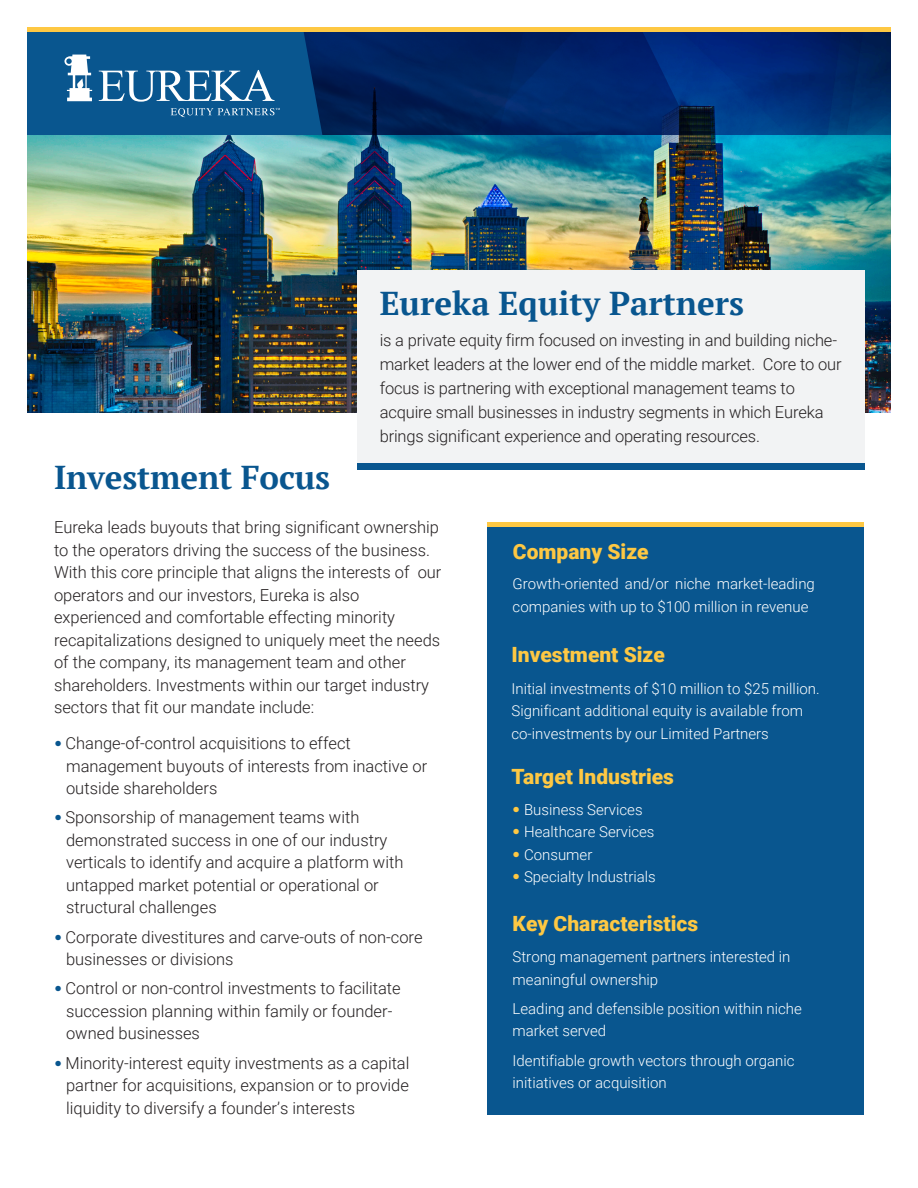
<style>
.page{position:relative;width:918px;height:1188px;background:#fff}
.page>*{position:absolute;margin:0;border:0;box-sizing:border-box;transform-origin:0 0}
.t1{font:700 33px "PT Serif";color:#09568f}
.t2{font:900 21px "Roboto";color:#fec843}
.t3{font:300 16.5px/22.5px "Roboto";color:#231f20}
.t4{font:300 15px/22.5px "Roboto";color:#fff}
.s1{font-family:"Helvetica";font-size:15px;color:#09568f}
.s2{font-family:"Helvetica";color:#fec843}
</style>
<div class="page">
<div style="left:488px;top:522px;width:376px;height:593px;background:#09568f"></div>
<img style="left:27px;top:32px;width:864px;height:381px">
<svg style="left:27px;top:32px;width:295px;height:103px"></svg>
<div style="left:357px;top:270px;width:508px;height:194px;background:#f2f3f4"></div>
<div style="left:357px;top:464px;width:508px;height:6px;background:#09568f"></div>
<hr style="left:27px;top:28px;width:864px;height:4px;background:#fec843">
<div style="left:488px;top:522px;width:376px;height:5px;background:#fec843"></div>
<p class="t1" style="left:380px;top:282px;width:366px">Eureka Equity Partners</p>
<p class="t3" style="left:380px;top:328px;width:463px;line-height:24px">is a private equity firm focused on investing in and building niche&shy;market leaders at the lower end of the middle market. Core to our focus is partnering with exceptional management teams to acquire small businesses in industry segments in which Eureka brings significant experience and operating resources.</p>
<p class="t1" style="left:54px;top:456px;width:278px">Investment Focus</p>
<p class="t3" style="left:54px;top:515px;width:389px">Eureka leads buyouts that bring significant ownership to the operators driving the success of the business.<br>With this core principle that aligns the interests of our operators and our investors, Eureka is also experienced and comfortable effecting minority recapitalizations designed to uniquely meet the needs of the company, its management team and other shareholders. Investments within our target industry sectors that fit our mandate include:</p>
<p class="t3" style="left:66px;top:731px;width:363px;text-indent:-12px"><span class="s1">•</span> Change-of-control acquisitions to effect management buyouts of interests from inactive or outside shareholders</p>
<p class="t3" style="left:66px;top:806px;width:339px;text-indent:-12px"><span class="s1">•</span> Sponsorship of management teams with demonstrated success in one of our industry verticals to identify and acquire a platform with untapped market potential or operational or structural challenges</p>
<p class="t3" style="left:66px;top:925px;width:358px;text-indent:-12px"><span class="s1">•</span> Corporate divestitures and carve-outs of non-core businesses or divisions</p>
<p class="t3" style="left:66px;top:977px;width:336px;text-indent:-12px"><span class="s1">•</span> Control or non-control investments to facilitate succession planning within family or founder&shy;owned businesses</p>
<p class="t3" style="left:66px;top:1051px;width:345px;text-align:justify;text-indent:-12px"><span class="s1">•</span> Minority-interest equity investments as a capital partner for acquisitions, expansion or to provide liquidity to diversify a founder’s interests</p>
<p class="t2" style="left:513px;top:537px;width:137px">Company Size</p>
<p class="t4" style="left:513px;top:572px;width:304px">Growth-oriented and/or niche market-leading companies with up to $100 million in revenue</p>
<p class="t2" style="left:512px;top:640px;width:155px">Investment Size</p>
<p class="t4" style="left:512px;top:677px;width:310px">Initial investments of $10 million to $25 million.<br>Significant additional equity is available from co-investments by our Limited Partners</p>
<p class="t2" style="left:512px;top:762px;width:164px">Target Industries</p>
<p class="t4" style="left:512px;top:797px;width:132px"><span class="s2">•</span> Business Services</p>
<p class="t4" style="left:512px;top:820px;width:144px"><span class="s2">•</span> Healthcare Services</p>
<p class="t4" style="left:512px;top:842px;width:81px"><span class="s2">•</span> Consumer</p>
<p class="t4" style="left:512px;top:865px;width:145px"><span class="s2">•</span> Specialty Industrials</p>
<p class="t2" style="left:513px;top:909px;width:187px">Key Characteristics</p>
<p class="t4" style="left:513px;top:945px;width:279px">Strong management partners interested in meaningful ownership</p>
<p class="t4" style="left:513px;top:997px;width:291px">Leading and defensible position within niche market served</p>
<p class="t4" style="left:513px;top:1049px;width:283px">Identifiable growth vectors through organic initiatives or acquisition</p>
</div>
